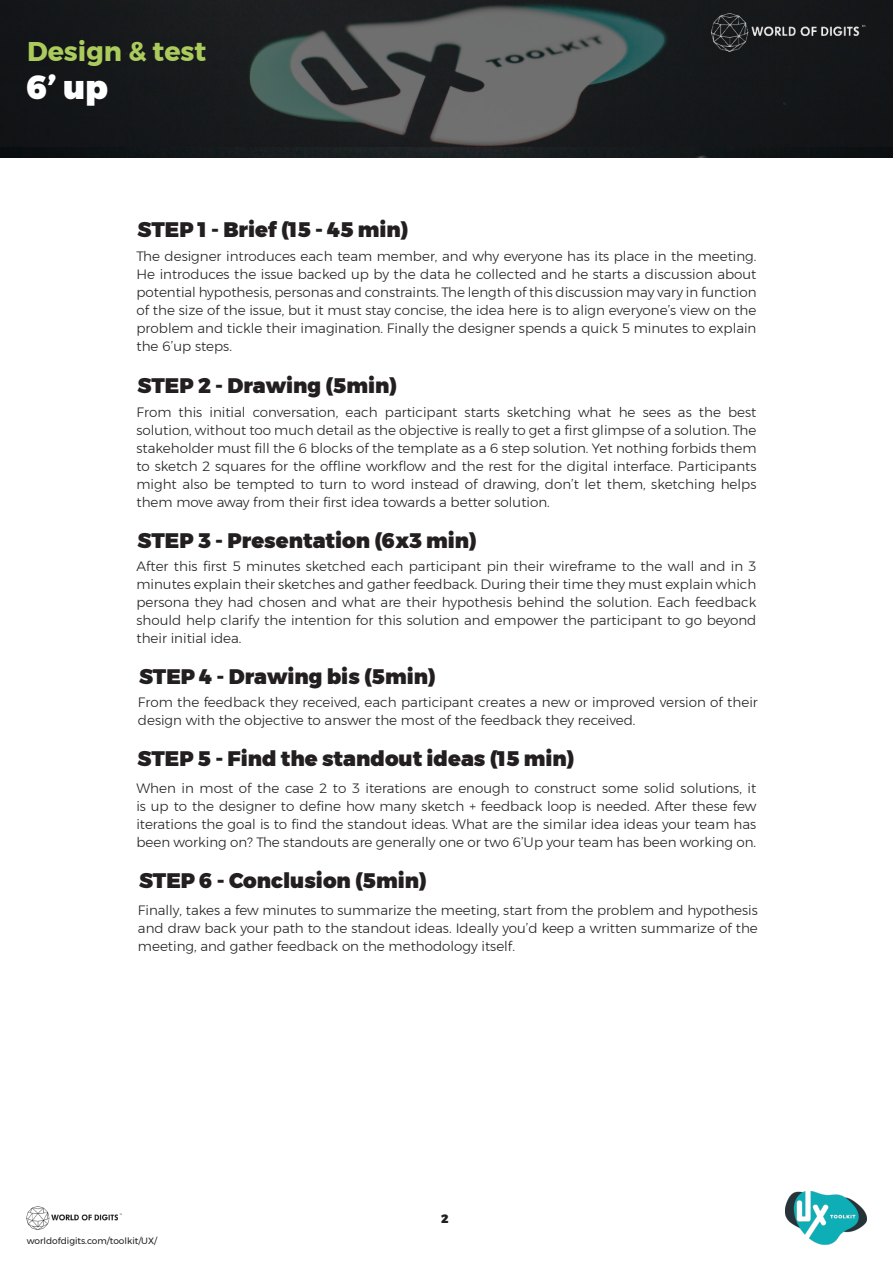
<style>
.page{position:relative;width:893px;height:1263px;background:#fff}
.page>*{position:absolute;margin:0;border:0;box-sizing:border-box;transform-origin:0 0}
.t1{font:900 33px "Montserrat";color:#fff}
.t2{font:700 27px "Montserrat";color:#abcc5c}
.t3{font:900 21px "Montserrat";color:#231f20}
.t4{font:300 13.5px/18px "Montserrat";color:#231f20;text-align:justify}
.t5{font:900 12px "Montserrat";color:#231f20}
.t6{font:9px "Montserrat";color:#231f20}
</style>
<div class="page">
<img style="left:786px;top:1191px;width:80px;height:54px">
<img style="left:27px;top:1206px;width:95px;height:23px">
<img style="left:0;top:146px;width:893px;height:11px">
<img style="left:0;top:0;width:893px;height:146px">
<img style="left:712px;top:14px;width:153px;height:38px">
<h2 class="t2" style="left:27px;top:29px;width:181px">Design &amp; test</h2>
<h1 class="t1" style="left:27px;top:61px;width:82px">6’ up</h1>
<p class="t3" style="left:138px;top:212px;width:273px">STEP 1 - Brief (15 - 45 min)</p>
<p class="t4" style="left:137px;top:247px;width:621px">The designer introduces each team member, and why everyone has its place in the meeting.<br>He introduces the issue backed up by the data he collected and he starts a discussion about potential hypothesis, personas and constraints. The length of this discussion may vary in function of the size of the issue, but it must stay concise, the idea here is to align everyone’s view on the problem and tickle their imagination. Finally the designer spends a quick 5 minutes to explain the 6’up steps.</p>
<p class="t3" style="left:138px;top:369px;width:261px">STEP 2 - Drawing (5min)</p>
<p class="t4" style="left:137px;top:403px;width:621px">From this initial conversation, each participant starts sketching what he sees as the best solution, without too much detail as the objective is really to get a first glimpse of a solution. The stakeholder must fill the 6 blocks of the template as a 6 step solution. Yet nothing forbids them to sketch 2 squares for the offline workflow and the rest for the digital interface. Participants might also be tempted to turn to word instead of drawing, don’t let them, sketching helps them move away from their first idea towards a better solution.</p>
<p class="t3" style="left:138px;top:523px;width:341px">STEP 3 - Presentation (6x3 min)</p>
<p class="t4" style="left:137px;top:557px;width:621px">After this first 5 minutes sketched each participant pin their wireframe to the wall and in 3 minutes explain their sketches and gather feedback. During their time they must explain which persona they had chosen and what are their hypothesis behind the solution. Each feedback should help clarify the intention for this solution and empower the participant to go beyond their initial idea.</p>
<p class="t3" style="left:139px;top:659px;width:298px">STEP 4 - Drawing bis (5min)</p>
<p class="t4" style="left:138px;top:693px;width:621px">From the feedback they received, each participant creates a new or improved version of their design with the objective to answer the most of the feedback they received.</p>
<p class="t3" style="left:137px;top:741px;width:439px">STEP 5 - Find the standout ideas (15 min)</p>
<p class="t4" style="left:136px;top:779px;width:621px">When in most of the case 2 to 3 iterations are enough to construct some solid solutions, it is up to the designer to define how many sketch + feedback loop is needed. After these few iterations the goal is to find the standout ideas. What are the similar idea ideas your team has been working on? The standouts are generally one or two 6’Up your team has been working on.</p>
<p class="t3" style="left:139px;top:863px;width:289px">STEP 6 - Conclusion (5min)</p>
<p class="t4" style="left:138px;top:901px;width:621px">Finally, takes a few minutes to summarize the meeting, start from the problem and hypothesis and draw back your path to the standout ideas. Ideally you’d keep a written summarize of the meeting, and gather feedback on the methodology itself.</p>
<p class="t6" style="left:27px;top:1234px;width:132px">worldofdigits.com/toolkit/UX/</p>
<p class="t5" style="left:441px;top:1209px;width:9px">2</p>
</div>
